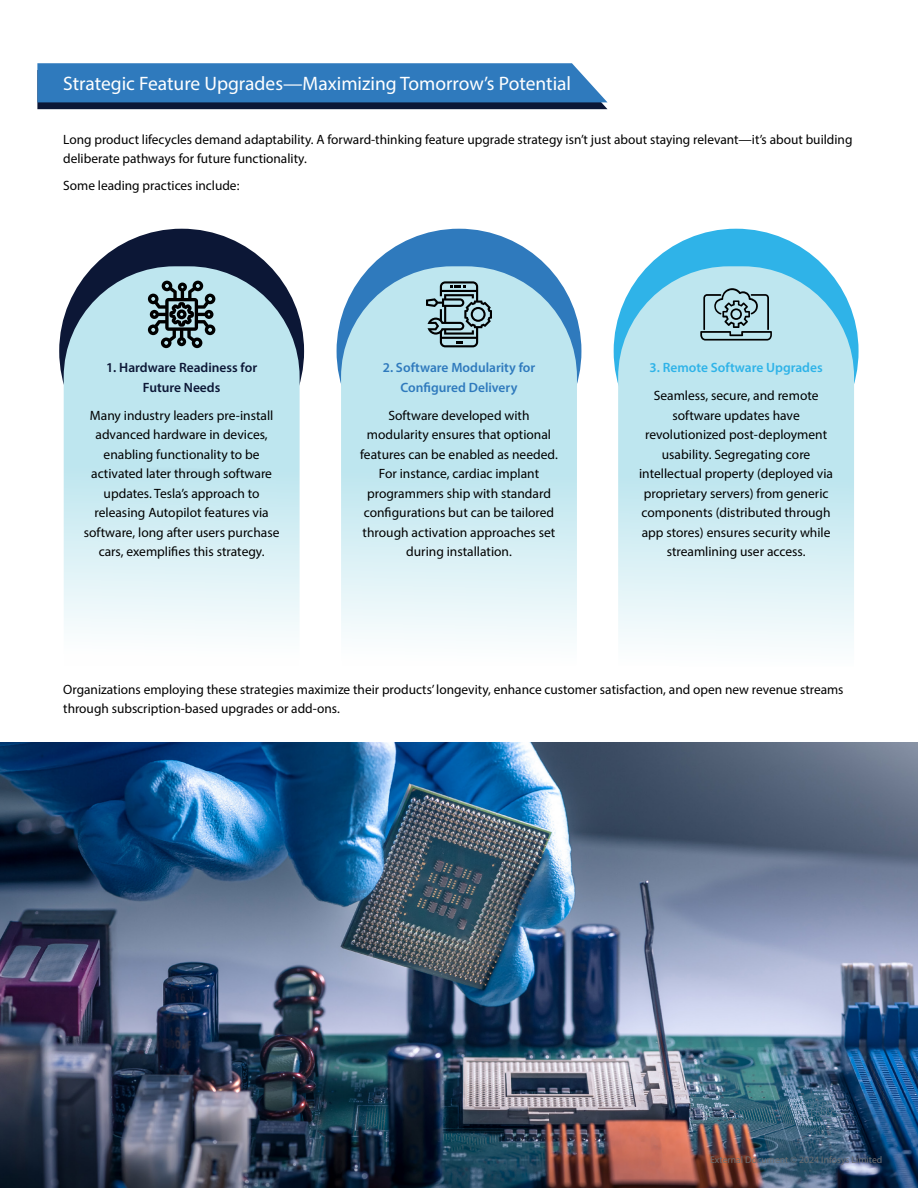
<style>
.page{position:relative;width:918px;height:1188px;background:#fff}
.page>*{position:absolute;margin:0;border:0;box-sizing:border-box;transform-origin:0 0}
.t1{font:19.5px "Myriad Pro";color:#fff}
.t2{font:13.5px/19.5px "Myriad Pro";color:#000;text-align:center}
.t3{font:13.5px/18.9px "Myriad Pro";color:#000101}
.t4{font:600 13.5px/19.5px "Myriad Pro";color:#2f7abd;text-align:center}
.t5{font:600 13.5px/19.5px "Myriad Pro";color:#0c1736;text-align:center}
.t6{font:600 13.5px "Myriad Pro";color:#2fb3e8}
.t7{font:9.75px "Myriad Pro";color:#6d6e71}
</style>
<div class="page">
<img style="left:0;top:742px;width:918px;height:446px">
<svg style="left:37px;top:63px;width:571px;height:46px;background:#3170ab"></svg>
<div style="left:59px;top:229px;width:245px;height:245px;background:#0c1736;border-radius:50%"></div>
<div style="left:337px;top:229px;width:244px;height:245px;background:#2f7abd;border-radius:50%"></div>
<div style="left:614px;top:229px;width:245px;height:245px;background:#2fb3e8;border-radius:50%"></div>
<svg style="left:64px;top:266px;width:236px;height:365px;background:#c2e0e8"></svg>
<svg style="left:341px;top:266px;width:236px;height:371px;background:#c4e5ef"></svg>
<svg style="left:618px;top:266px;width:236px;height:376px;background:#c4e8f1"></svg>
<svg style="left:148px;top:281px;width:67px;height:67px;background:#6b8287"></svg>
<svg style="left:426px;top:281px;width:66px;height:66px;background:#839fa5"></svg>
<svg style="left:700px;top:288px;width:72px;height:53px;background:#94b3ba"></svg>
<h1 class="t1" style="left:63px;top:71px;width:510px">Strategic Feature Upgrades—Maximizing Tomorrow’s Potential</h1>
<p class="t3" style="left:63px;top:130px;width:791px">Long product lifecycles demand adaptability. A forward-thinking feature upgrade strategy isn’t just about staying relevant—it’s about building deliberate pathways for future functionality.</p>
<p class="t3" style="left:63px;top:176px;width:178px">Some leading practices include:</p>
<p class="t5" style="left:106px;top:358px;width:153px">1. Hardware Readiness for<br>Future Needs</p>
<p class="t2" style="left:84px;top:405px;width:197px">Many industry leaders pre-install advanced hardware in devices, enabling functionality to be activated later through software updates. Tesla’s approach to releasing Autopilot features via software, long after users purchase cars, exemplifies this strategy.</p>
<p class="t4" style="left:383px;top:358px;width:154px">2. Software Modularity for<br>Configured Delivery</p>
<p class="t2" style="left:360px;top:405px;width:199px">Software developed with modularity ensures that optional features can be enabled as needed.<br>For instance, cardiac implant programmers ship with standard configurations but can be tailored through activation approaches set during installation.</p>
<p class="t6" style="left:649px;top:359px;width:175px">3. Remote Software Upgrades</p>
<p class="t2" style="left:639px;top:386px;width:195px">Seamless, secure, and remote software updates have revolutionized post-deployment usability. Segregating core intellectual property (deployed via proprietary servers) from generic components (distributed through app stores) ensures security while streamlining user access.</p>
<p class="t3" style="left:63px;top:680px;width:782px">Organizations employing these strategies maximize their products’ longevity, enhance customer satisfaction, and open new revenue streams through subscription-based upgrades or add-ons.</p>
<p class="t7" style="left:710px;top:1154px;width:174px">External Document © 2024 Infosys Limited</p>
</div>
